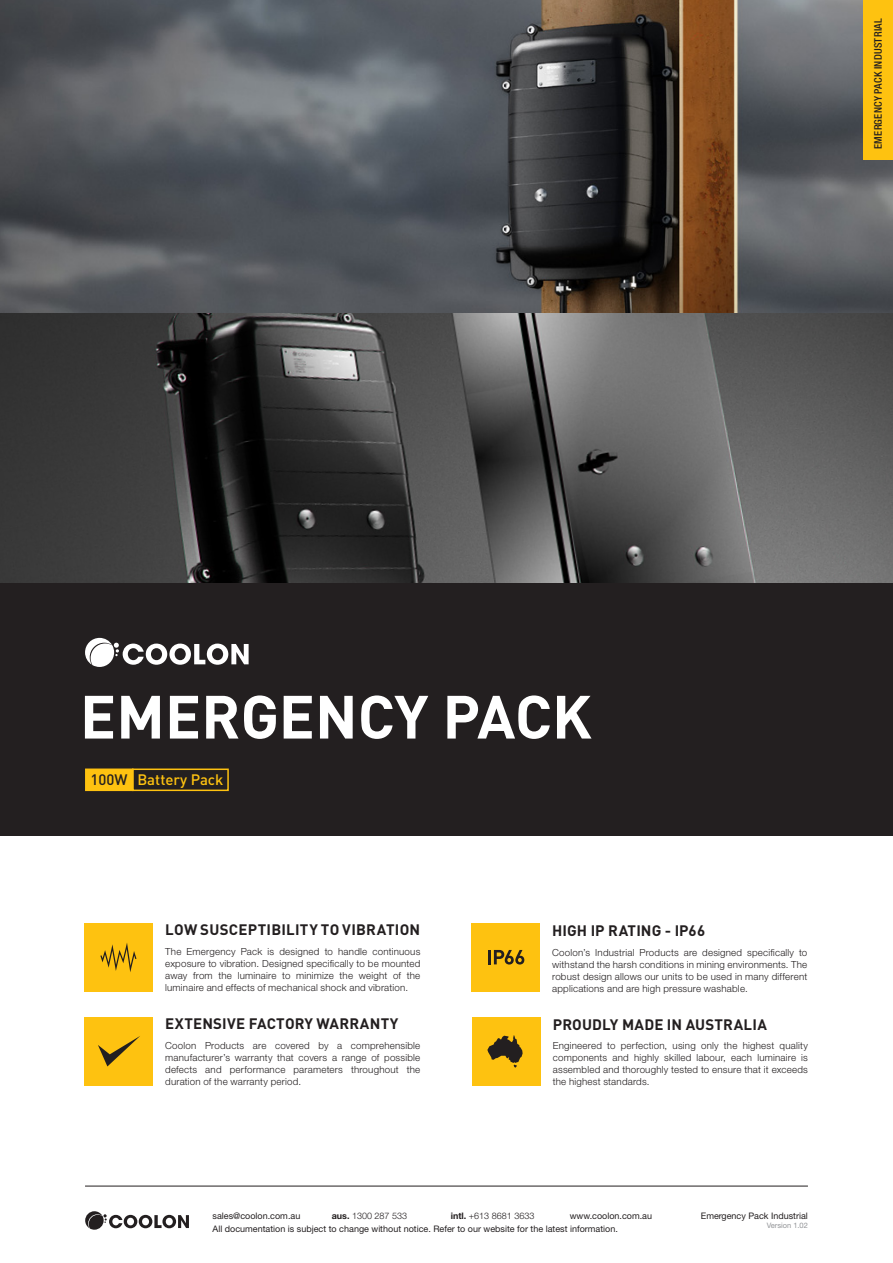
<style>
.page{position:relative;width:893px;height:1263px;background:#fff}
.page>*{position:absolute;margin:0;border:0;box-sizing:border-box;transform-origin:0 0}
.t1{font:700 60px "DIN Pro";color:#fff}
.icon_ft_-_subhead{font:700 15px "DIN Pro";letter-spacing:.015em;color:#231f20}
.t2{font:500 15px "DIN Pro";color:#fec210}
.t3{font:500 15px "DIN Pro";color:#231f20}
.icon_ft_-_body{font:500 condensed 10.5px "Helvetica Neue LT Std";letter-spacing:.025em;color:#231f20}
.icon_ft_-_body-2{font:300 9.75px/12px "Helvetica Neue LT Std";letter-spacing:.02em;color:#231f20;text-align:justify}
.t4{font:9px/12.8px "Helvetica Neue LT Std";color:#231f20}
.t5{font:300 9px "Helvetica Neue LT Std";color:#231f20}
.t6{font:7.5px "Helvetica Neue LT Std";color:#939598}
.s1{font-weight:700}
</style>
<div class="page">
<div style="left:0;top:583px;width:893px;height:253px;background:#231f20"></div>
<hr style="left:85px;top:1186px;width:723px;height:1px;background:#231f20">
<svg style="left:85px;top:1211px;width:104px;height:19px"></svg>
<img style="left:0;top:0;width:893px;height:583px">
<svg style="left:85px;top:638px;width:164px;height:29px"></svg>
<div style="left:863px;top:0;width:30px;height:159px;background:#fec210"></div>
<div style="left:472px;top:1017px;width:68px;height:68px;background:#fec210"></div>
<svg style="left:487px;top:1035px;width:36px;height:33px"></svg>
<div style="left:84px;top:924px;width:68px;height:68px;background:#fec210"></div>
<svg style="left:100px;top:943px;width:37px;height:29px"></svg>
<div style="left:84px;top:1017px;width:68px;height:68px;background:#fec210"></div>
<div style="left:471px;top:924px;width:68px;height:68px;background:#fec210"></div>
<hr style="left:488px;top:950px;width:3px;height:14px;background:#231f20">
<svg style="left:494px;top:950px;width:30px;height:14px"></svg>
<svg style="left:98px;top:1036px;width:42px;height:30px"></svg>
<div style="left:132px;top:768px;width:97px;height:23px;border:2px solid #fec210"></div>
<div style="left:86px;top:769px;width:47px;height:21px;background:#fec210"></div>
<div style="left:85px;top:768px;width:49px;height:23px;border:2px solid #fec210"></div>
<p class="icon_ft_-_body" style="left:872px;top:149px;width:132px;rotate:-90deg">EMERGENCY PACK INDUSTRIAL</p>
<p class="t1" style="left:80px;top:676px;width:513px">EMERGENCY PACK</p>
<p class="t3" style="left:90px;top:770px;width:39px">100W</p>
<p class="t2" style="left:137px;top:770px;width:88px">Battery Pack</p>
<p class="icon_ft_-_subhead" style="left:165px;top:920px;width:256px">LOW SUSCEPTIBILITY TO VIBRATION</p>
<p class="icon_ft_-_body-2" style="left:165px;top:945px;width:257px">The Emergency Pack is designed to handle continuous exposure to vibration. Designed specifically to be mounted away from the luminaire to minimize the weight of the luminaire and effects of mechanical shock and vibration.</p>
<p class="icon_ft_-_subhead" style="left:165px;top:1013px;width:235px">EXTENSIVE FACTORY WARRANTY</p>
<p class="icon_ft_-_body-2" style="left:165px;top:1039px;width:257px">Coolon Products are covered by a comprehensible manufacturer’s warranty that covers a range of possible defects and performance parameters throughout the duration of the warranty period.</p>
<p class="icon_ft_-_subhead" style="left:552px;top:921px;width:154px">HIGH IP RATING - IP66</p>
<p class="icon_ft_-_body-2" style="left:552px;top:946px;width:257px">Coolon’s Industrial Products are designed specifically to withstand the harsh conditions in mining environments. The robust design allows our units to be used in many different applications and are high pressure washable.</p>
<p class="icon_ft_-_subhead" style="left:553px;top:1014px;width:216px">PROUDLY MADE IN AUSTRALIA</p>
<p class="icon_ft_-_body-2" style="left:553px;top:1040px;width:257px">Engineered to perfection, using only the highest quality components and highly skilled labour, each luminaire is assembled and thoroughly tested to ensure that it exceeds the highest standards.</p>
<p class="t4" style="left:213px;top:1209px;width:89px">sales@coolon.com.au</p>
<p class="t5" style="left:332px;top:1210px;width:77px"><span class="s1">aus.</span> 1300 287 533</p>
<p class="t5" style="left:451px;top:1210px;width:85px"><span class="s1">intl.</span> +613 8681 3633</p>
<p class="t4" style="left:213px;top:1209px;width:441px;text-indent:357px">www.coolon.com.au<br>All documentation is subject to change without notice. Refer to our website for the latest information.</p>
<p class="t4" style="left:701px;top:1209px;width:109px">Emergency Pack Industrial</p>
<p class="t6" style="left:767px;top:1220px;width:43px">Version 1.02</p>
</div>
